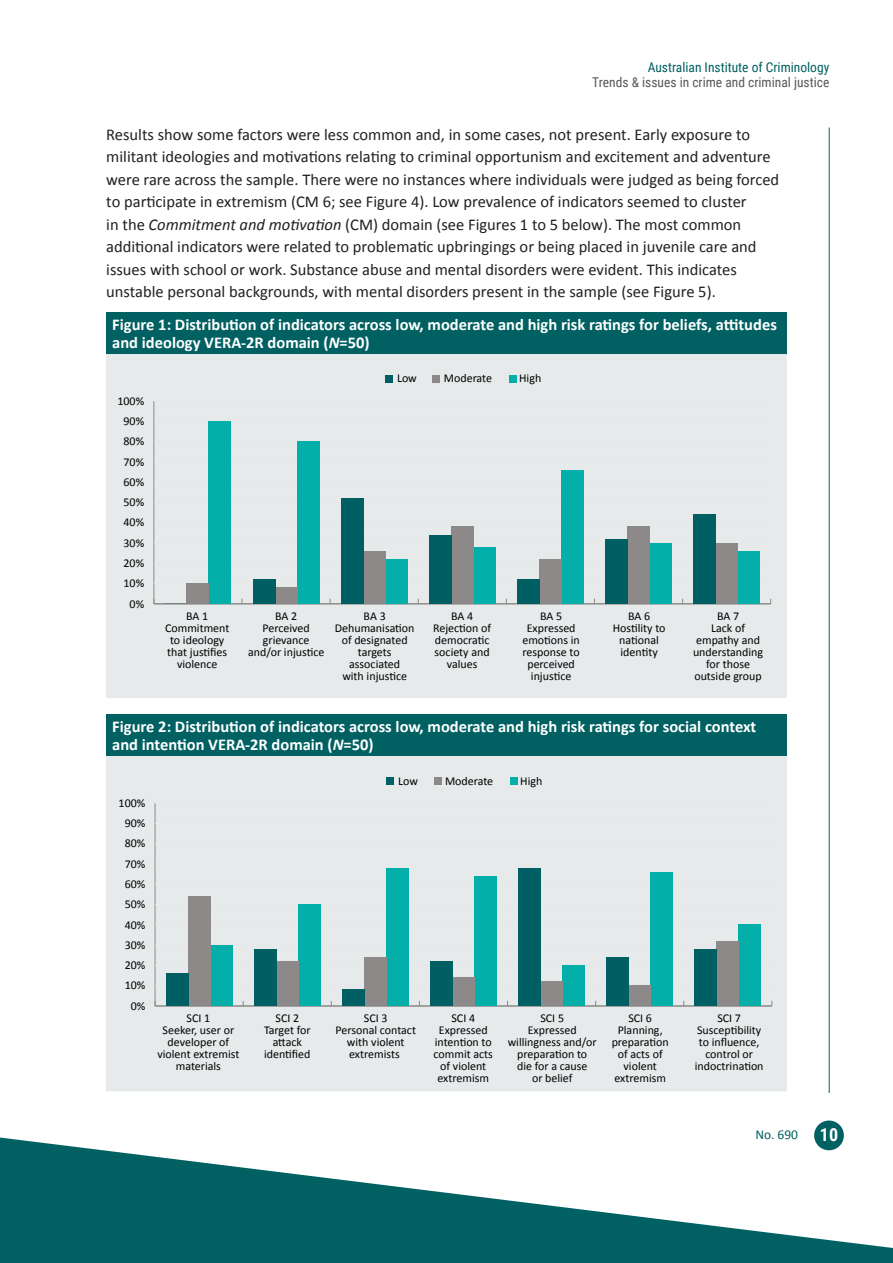
<style>
.page{position:relative;width:893px;height:1263px;background:#fff}
.page>*{position:absolute;margin:0;border:0;box-sizing:border-box;transform-origin:0 0}
.body{font:16.5px/22.5px "Calibri";color:#231f20}
.Figure_H1{font:700 16.5px/18px "Calibri";color:#fff}
.t1{font:13.5px "Roboto Condensed";color:#57585a}
.t2{font:13.5px "Roboto Condensed";color:#006062}
.t3{font:13.5px "Calibri";color:#006062}
.t4{font:12px/12px "Calibri";color:#000;text-align:center}
.s1{font-style:italic}
.s2{font-family:"Roboto Condensed";font-weight:700;font-size:18px;color:#fff}
</style>
<div class="page">
<hr style="left:829px;top:128px;width:1px;height:965px;background:#006062">
<div style="left:814px;top:1120px;width:30px;height:30px;background:#006062;border-radius:50%"></div>
<svg style="left:0;top:1137px;width:893px;height:126px;fill:#006062"></svg>
<div style="left:106px;top:312px;width:681px;height:42px;background:#006062"></div>
<div style="left:106px;top:354px;width:681px;height:345px;background:#e6eaeb"></div>
<hr style="left:106px;top:698px;width:681px;height:1px;background:#fff">
<div style="left:432px;top:375px;width:8px;height:7px;background:#8c8988"></div>
<div style="left:385px;top:375px;width:8px;height:7px;background:#005f62"></div>
<div style="left:509px;top:375px;width:7px;height:7px;background:#04afaa"></div>
<hr style="left:153px;top:401px;width:1px;height:203px;background:#8c8988">
<hr style="left:154px;top:603px;width:617px;height:1px;background:#8c8988">
<div style="left:209px;top:421px;width:22px;height:183px;background:#04afaa"></div>
<div style="left:297px;top:442px;width:22px;height:162px;background:#04afaa"></div>
<div style="left:385px;top:559px;width:22px;height:45px;background:#04afaa"></div>
<div style="left:473px;top:547px;width:22px;height:57px;background:#04afaa"></div>
<div style="left:561px;top:470px;width:22px;height:134px;background:#04afaa"></div>
<div style="left:650px;top:543px;width:22px;height:61px;background:#04afaa"></div>
<div style="left:738px;top:551px;width:22px;height:53px;background:#04afaa"></div>
<div style="left:187px;top:583px;width:22px;height:21px;background:#8c8988"></div>
<div style="left:275px;top:588px;width:22px;height:16px;background:#8c8988"></div>
<div style="left:363px;top:551px;width:22px;height:53px;background:#8c8988"></div>
<div style="left:451px;top:527px;width:22px;height:77px;background:#8c8988"></div>
<div style="left:539px;top:559px;width:22px;height:45px;background:#8c8988"></div>
<div style="left:627px;top:527px;width:23px;height:77px;background:#8c8988"></div>
<div style="left:716px;top:543px;width:22px;height:61px;background:#8c8988"></div>
<div style="left:253px;top:579px;width:22px;height:25px;background:#005f62"></div>
<div style="left:341px;top:498px;width:22px;height:106px;background:#005f62"></div>
<div style="left:429px;top:535px;width:22px;height:69px;background:#005f62"></div>
<div style="left:517px;top:579px;width:22px;height:25px;background:#005f62"></div>
<div style="left:605px;top:539px;width:22px;height:65px;background:#005f62"></div>
<div style="left:694px;top:515px;width:22px;height:89px;background:#005f62"></div>
<div style="left:106px;top:714px;width:681px;height:42px;background:#006062"></div>
<div style="left:106px;top:756px;width:681px;height:336px;background:#e6eaeb"></div>
<hr style="left:106px;top:1091px;width:681px;height:2px;background:#fff">
<div style="left:434px;top:777px;width:7px;height:8px;background:#8c8988"></div>
<div style="left:386px;top:777px;width:8px;height:8px;background:#005f62"></div>
<div style="left:510px;top:777px;width:8px;height:8px;background:#04afaa"></div>
<hr style="left:155px;top:803px;width:1px;height:203px;background:#8c8988">
<hr style="left:155px;top:1005px;width:617px;height:1px;background:#8c8988">
<hr style="left:155px;top:985px;width:617px;height:1px;background:#e6e7e8">
<hr style="left:155px;top:965px;width:617px;height:1px;background:#e6e7e8">
<hr style="left:155px;top:945px;width:617px;height:1px;background:#e6e7e8">
<hr style="left:155px;top:924px;width:617px;height:1px;background:#e6e7e8">
<hr style="left:155px;top:904px;width:617px;height:1px;background:#e6e7e8">
<hr style="left:155px;top:884px;width:617px;height:1px;background:#e6e7e8">
<hr style="left:155px;top:863px;width:617px;height:1px;background:#e6e7e8">
<hr style="left:155px;top:843px;width:617px;height:1px;background:#e6e7e8">
<hr style="left:155px;top:823px;width:617px;height:1px;background:#e6e7e8">
<hr style="left:155px;top:803px;width:617px;height:1px;background:#e6e7e8">
<div style="left:210px;top:945px;width:22px;height:61px;background:#04afaa"></div>
<div style="left:298px;top:904px;width:22px;height:102px;background:#04afaa"></div>
<div style="left:386px;top:868px;width:22px;height:138px;background:#04afaa"></div>
<div style="left:474px;top:876px;width:22px;height:130px;background:#04afaa"></div>
<div style="left:563px;top:965px;width:22px;height:41px;background:#04afaa"></div>
<div style="left:651px;top:872px;width:22px;height:134px;background:#04afaa"></div>
<div style="left:739px;top:925px;width:22px;height:81px;background:#04afaa"></div>
<div style="left:188px;top:896px;width:22px;height:110px;background:#8c8988"></div>
<div style="left:276px;top:961px;width:22px;height:45px;background:#8c8988"></div>
<div style="left:364px;top:957px;width:22px;height:49px;background:#8c8988"></div>
<div style="left:452px;top:977px;width:22px;height:29px;background:#8c8988"></div>
<div style="left:541px;top:982px;width:22px;height:24px;background:#8c8988"></div>
<div style="left:629px;top:986px;width:22px;height:20px;background:#8c8988"></div>
<div style="left:717px;top:941px;width:22px;height:65px;background:#8c8988"></div>
<div style="left:166px;top:973px;width:22px;height:33px;background:#005f62"></div>
<div style="left:254px;top:949px;width:22px;height:57px;background:#005f62"></div>
<div style="left:342px;top:990px;width:22px;height:16px;background:#005f62"></div>
<div style="left:430px;top:961px;width:22px;height:45px;background:#005f62"></div>
<div style="left:518px;top:868px;width:23px;height:138px;background:#005f62"></div>
<div style="left:607px;top:957px;width:22px;height:49px;background:#005f62"></div>
<div style="left:695px;top:949px;width:22px;height:57px;background:#005f62"></div>
<p class="t2" style="left:648px;top:57px;width:183px">Australian Institute of Criminology</p>
<p class="t1" style="left:592px;top:73px;width:239px">Trends &amp; issues in crime and criminal justice</p>
<p class="body" style="left:106px;top:123px;width:674px">Results show some factors were less common and, in some cases, not present. Early exposure to militant ideologies and motivations relating to criminal opportunism and excitement and adventure were rare across the sample. There were no instances where individuals were judged as being forced to participate in extremism (CM 6; see Figure 4). Low prevalence of indicators seemed to cluster<br>in the <span class="s1">Commitment and motivation</span> (CM) domain (see Figures 1 to 5 below). The most common additional indicators were related to problematic upbringings or being placed in juvenile care and issues with school or work. Substance abuse and mental disorders were evident. This indicates unstable personal backgrounds, with mental disorders present in the sample (see Figure 5).</p>
<p class="Figure_H1" style="left:112px;top:315px;width:666px">Figure 1: Distribution of indicators across low, moderate and high risk ratings for beliefs, attitudes and ideology VERA-2R domain (<span class="s1">N</span>=50)</p>
<p class="t4" style="left:117px;top:394px;width:28px">100%</p>
<p class="t4" style="left:124px;top:415px;width:22px">90%</p>
<p class="t4" style="left:124px;top:435px;width:22px">80%</p>
<p class="t4" style="left:124px;top:455px;width:22px">70%</p>
<p class="t4" style="left:124px;top:475px;width:22px">60%</p>
<p class="t4" style="left:124px;top:496px;width:22px">50%</p>
<p class="t4" style="left:124px;top:516px;width:22px">40%</p>
<p class="t4" style="left:124px;top:536px;width:22px">30%</p>
<p class="t4" style="left:124px;top:557px;width:22px">20%</p>
<p class="t4" style="left:124px;top:577px;width:22px">10%</p>
<p class="t4" style="left:130px;top:597px;width:16px">0%</p>
<p class="t4" style="left:397px;top:372px;width:21px">Low</p>
<p class="t4" style="left:444px;top:372px;width:50px">Moderate</p>
<p class="t4" style="left:519px;top:372px;width:24px">High</p>
<p class="t4" style="left:165px;top:610px;width:66px">BA 1<br>Commitment to ideology that justifies violence</p>
<p class="t4" style="left:248px;top:610px;width:78px">BA 2<br>Perceived grievance and/or injustice</p>
<p class="t4" style="left:335px;top:610px;width:81px">BA 3<br>Dehumanisation of designated targets associated<br>with injustice</p>
<p class="t4" style="left:433px;top:610px;width:60px">BA 4<br>Rejection of democratic society and values</p>
<p class="t4" style="left:522px;top:610px;width:59px">BA 5<br>Expressed emotions in response to perceived injustice</p>
<p class="t4" style="left:613px;top:610px;width:54px">BA 6<br>Hostility to national identity</p>
<p class="t4" style="left:693px;top:610px;width:72px">BA 7<br>Lack of empathy and understanding for those outside group</p>
<p class="Figure_H1" style="left:112px;top:717px;width:645px">Figure 2: Distribution of indicators across low, moderate and high risk ratings for social context and intention VERA-2R domain (<span class="s1">N</span>=50)</p>
<p class="t4" style="left:119px;top:796px;width:28px">100%</p>
<p class="t4" style="left:125px;top:817px;width:22px">90%</p>
<p class="t4" style="left:125px;top:837px;width:22px">80%</p>
<p class="t4" style="left:125px;top:857px;width:22px">70%</p>
<p class="t4" style="left:125px;top:878px;width:22px">60%</p>
<p class="t4" style="left:125px;top:898px;width:22px">50%</p>
<p class="t4" style="left:125px;top:918px;width:22px">40%</p>
<p class="t4" style="left:125px;top:938px;width:22px">30%</p>
<p class="t4" style="left:125px;top:959px;width:22px">20%</p>
<p class="t4" style="left:125px;top:979px;width:22px">10%</p>
<p class="t4" style="left:131px;top:999px;width:16px">0%</p>
<p class="t4" style="left:398px;top:774px;width:21px">Low</p>
<p class="t4" style="left:445px;top:774px;width:50px">Moderate</p>
<p class="t4" style="left:520px;top:774px;width:24px">High</p>
<p class="t4" style="left:157px;top:1012px;width:83px">SCI 1<br>Seeker, user or developer of violent extremist materials</p>
<p class="t4" style="left:264px;top:1012px;width:48px">SCI 2<br>Target for attack identified</p>
<p class="t4" style="left:336px;top:1012px;width:82px">SCI 3<br>Personal contact with violent extremists</p>
<p class="t4" style="left:434px;top:1012px;width:61px">SCI 4<br>Expressed intention to commit acts of violent extremism</p>
<p class="t4" style="left:508px;top:1012px;width:90px">SCI 5<br>Expressed willingness and/or preparation to<br>die for a cause<br>or belief</p>
<p class="t4" style="left:612px;top:1012px;width:59px">SCI 6<br>Planning, preparation of acts of violent extremism</p>
<p class="t4" style="left:695px;top:1012px;width:70px">SCI 7<br>Susceptibility to influence, control or indoctrination</p>
<p class="t3" style="left:755px;top:1125px;width:84px">No. 690 <span class="s2">10</span></p>
</div>
